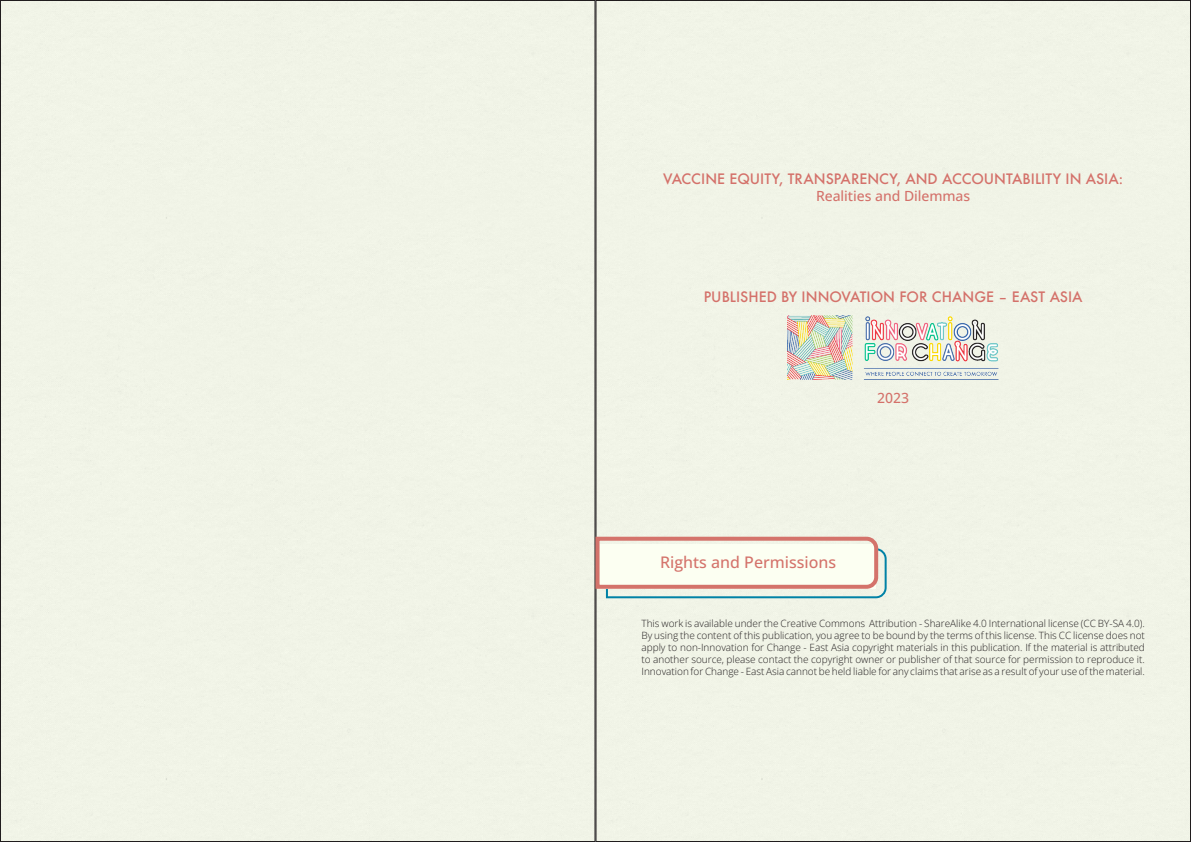
<style>
.page{position:relative;width:1191px;height:842px;background:#f1f4e7}
.page>*{position:absolute;margin:0;border:0;box-sizing:border-box;transform-origin:0 0}
.Header_1{font:500 16px "Open Sans";color:#d4736b}
.Citations{font:500 14px "Futura";color:#d4716a}
.Citations-2{font:500 14px "Open Sans";letter-spacing:-.005em;color:#d4716a}
.Citations-3{font:300 10px/12px "Open Sans";color:#231f20;text-align:justify}
</style>
<div class="page">
<img style="left:787px;top:316px;width:212px;height:64px">
<svg style="left:593px;top:535px;width:294px;height:64px"></svg>
<p class="Citations" style="left:663px;top:170px;width:461px">VACCINE EQUITY, TRANSPARENCY, AND ACCOUNTABILITY IN ASIA:</p>
<p class="Citations-2" style="left:816px;top:187px;width:156px">Realities and Dilemmas</p>
<p class="Citations" style="left:704px;top:287px;width:380px">PUBLISHED BY INNOVATION FOR CHANGE – EAST ASIA</p>
<p class="Citations-2" style="left:877px;top:388px;width:33px">2023</p>
<p class="Header_1" style="left:660px;top:551px;width:178px">Rights and Permissions</p>
<p class="Citations-3" style="left:641px;top:617px;width:505px">This work is available under the Creative Commons Attribution - ShareAlike 4.0 International license (CC BY-SA 4.0).<br>By using the content of this publication, you agree to be bound by the terms of this license. This CC license does not apply to non-Innovation for Change - East Asia copyright materials in this publication. If the material is attributed to another source, please contact the copyright owner or publisher of that source for permission to reproduce it.<br>Innovation for Change - East Asia cannot be held liable for any claims that arise as a result of your use of the material.</p>
</div>
